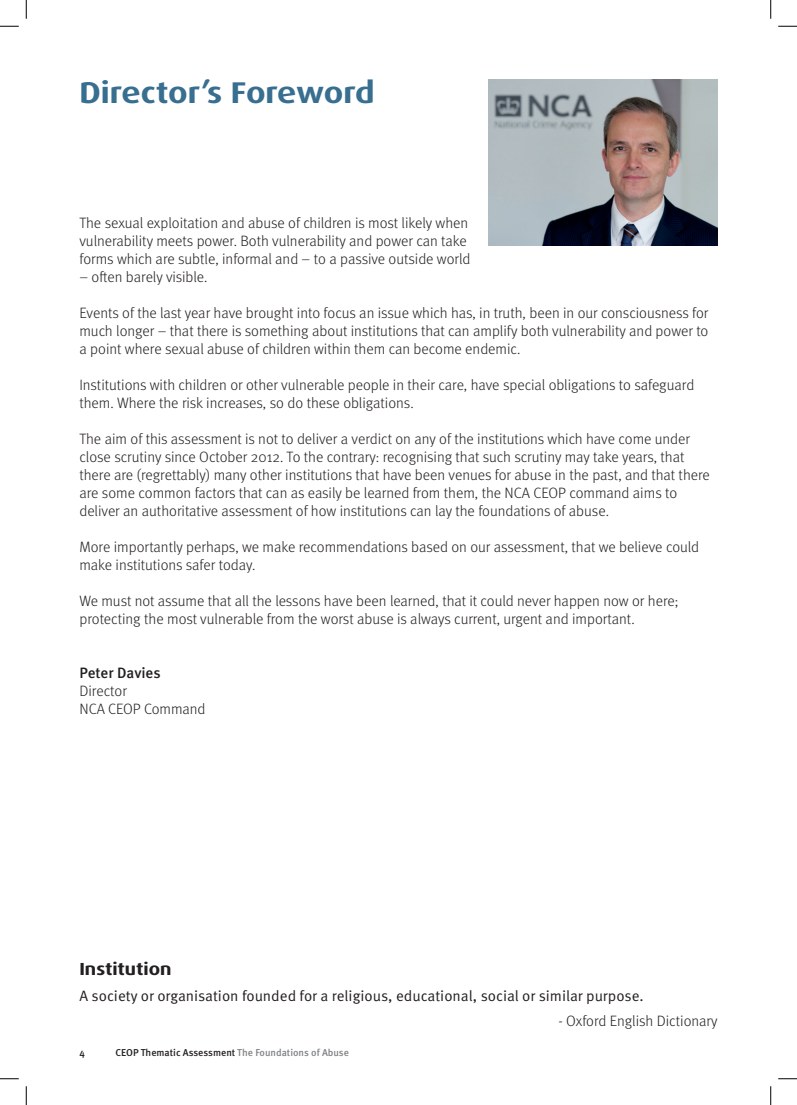
<style>
.page{position:relative;width:797px;height:1105px;background:#fff}
.page>*{position:absolute;margin:0;border:0;box-sizing:border-box;transform-origin:0 0}
.t1{font:700 expanded 30px "Dax Pro";letter-spacing:-.005em;color:#386e8f}
.t2{font:700 expanded 17.5px "Dax Pro";color:#231f20}
.t3{font:300 15px/18px "Meta OT";color:#231f20}
.t4{font:15px "Meta OT Norm";color:#231f20}
.t5{font:500 15px "Meta OT";letter-spacing:-.005em;color:#231f20}
.t6{font:500 10px "Meta OT";color:#231f20}
.s1{color:#808285}
</style>
<div class="page">
<img style="left:488px;top:79px;width:229px;height:167px">
<svg style="left:0;top:25px;width:19px;height:2px"></svg>
<svg style="left:778px;top:25px;width:19px;height:2px"></svg>
<svg style="left:0;top:1078px;width:19px;height:1px"></svg>
<svg style="left:778px;top:1078px;width:19px;height:1px"></svg>
<svg style="left:25px;top:0;width:2px;height:19px"></svg>
<svg style="left:25px;top:1086px;width:2px;height:19px"></svg>
<svg style="left:770px;top:0;width:1px;height:19px"></svg>
<svg style="left:770px;top:1086px;width:1px;height:19px"></svg>
<h1 class="t1" style="left:79px;top:73px;width:297px">Director’s Foreword</h1>
<p class="t3" style="left:79px;top:214px;width:392px">The sexual exploitation and abuse of children is most likely when vulnerability meets power. Both vulnerability and power can take forms which are subtle, informal and – to a passive outside world</p>
<p class="t3" style="left:79px;top:268px;width:129px">– often barely visible.</p>
<p class="t3" style="left:79px;top:304px;width:630px;text-align:justify">Events of the last year have brought into focus an issue which has, in truth, been in our consciousness for much longer – that there is something about institutions that can amplify both vulnerability and power to a point where sexual abuse of children within them can become endemic.</p>
<p class="t3" style="left:79px;top:376px;width:616px">Institutions with children or other vulnerable people in their care, have special obligations to safeguard them. Where the risk increases, so do these obligations.</p>
<p class="t3" style="left:79px;top:430px;width:632px">The aim of this assessment is not to deliver a verdict on any of the institutions which have come under close scrutiny since October 2012. To the contrary: recognising that such scrutiny may take years, that there are (regrettably) many other institutions that have been venues for abuse in the past, and that there are some common factors that can as easily be learned from them, the NCA CEOP command aims to deliver an authoritative assessment of how institutions can lay the foundations of abuse.</p>
<p class="t3" style="left:79px;top:538px;width:621px">More importantly perhaps, we make recommendations based on our assessment, that we believe could make institutions safer today.</p>
<p class="t3" style="left:79px;top:592px;width:600px">We must not assume that all the lessons have been learned, that it could never happen now or here; protecting the most vulnerable from the worst abuse is always current, urgent and important.</p>
<p class="t5" style="left:79px;top:665px;width:83px">Peter Davies</p>
<p class="t3" style="left:79px;top:682px;width:128px">Director<br>NCA CEOP Command</p>
<p class="t2" style="left:79px;top:958px;width:94px">Institution</p>
<p class="t4" style="left:79px;top:987px;width:566px">A society or organisation founded for a religious, educational, social or similar purpose.</p>
<p class="t3" style="left:558px;top:1012px;width:161px">- Oxford English Dictionary</p>
<p class="t6" style="left:79px;top:1047px;width:7px">4</p>
<p class="t6" style="left:116px;top:1047px;width:235px">CEOP Thematic Assessment <span class="s1">The Foundations of Abuse</span></p>
</div>
